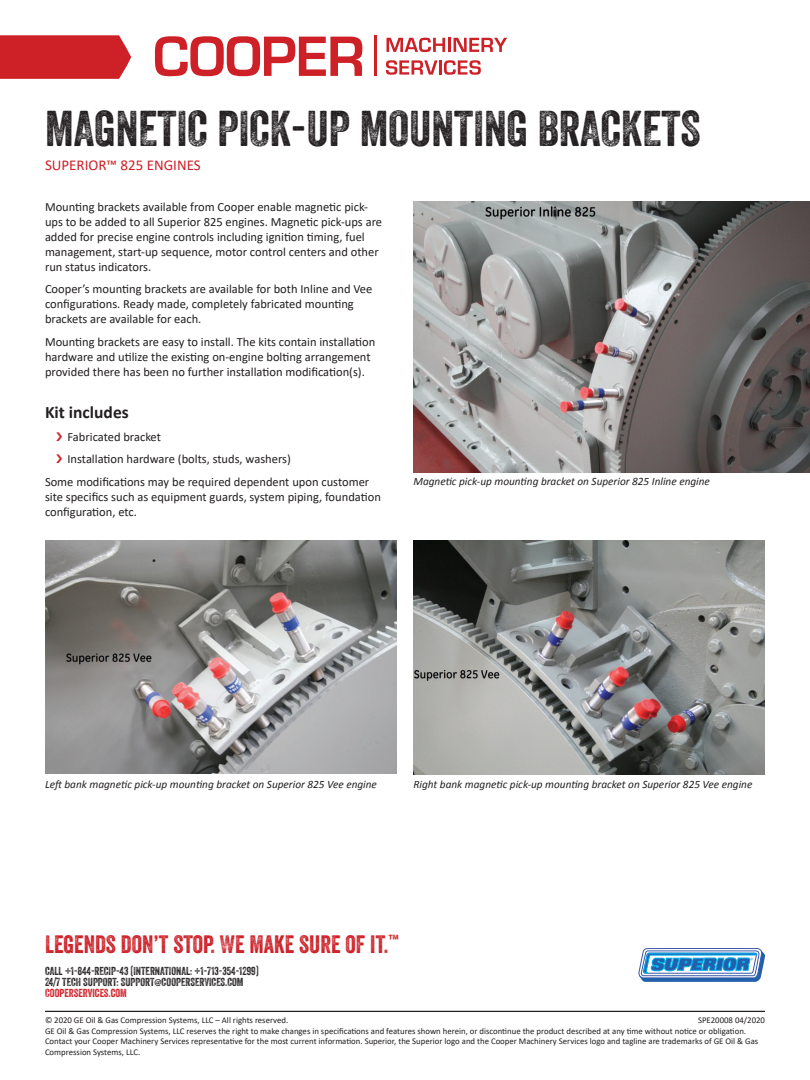
<style>
.page{position:relative;width:810px;height:1080px;background:#fff}
.page>*{position:absolute;margin:0;border:0;box-sizing:border-box;transform-origin:0 0}
.Headline{font:48.75px "Veneer Two";color:#231f20}
.Headline-2{font:24.38px "Veneer Two";color:#cd2027}
.Body_subhead{font:700 17.5px "Calibri";color:#231f20}
.Headline_subhead{font:15px "Calibri";color:#cd2027}
.Body{font:12.5px/15px "Calibri";color:#231f20}
.t1{font:italic 11.25px "Calibri";color:#231f20}
.Headline-3{font:11.25px "Veneer Two";color:#231f20}
.Headline-4{font:11.25px "Veneer Two";color:#cd2027}
.Legal{font:8.75px/10.5px "Calibri";color:#231f20}
</style>
<div class="page">
<svg style="left:155px;top:36px;width:207px;height:41px"></svg>
<svg style="left:387px;top:38px;width:58px;height:14px"></svg>
<hr style="left:448px;top:38px;width:3px;height:14px;background:#cd2027">
<svg style="left:454px;top:38px;width:53px;height:14px"></svg>
<svg style="left:386px;top:60px;width:51px;height:15px"></svg>
<hr style="left:439px;top:60px;width:3px;height:15px;background:#cd2027">
<svg style="left:444px;top:60px;width:37px;height:15px"></svg>
<hr style="left:374px;top:35px;width:3px;height:41px;background:#cd2027">
<svg style="left:0;top:35px;width:131px;height:44px;background:#cf2b32"></svg>
<hr style="left:45px;top:1011px;width:720px;height:1px;background:#231f20">
<img style="left:413px;top:202px;width:397px;height:271px">
<img style="left:45px;top:540px;width:352px;height:234px">
<img style="left:413px;top:540px;width:352px;height:234px">
<svg style="left:639px;top:948px;width:126px;height:34px"></svg>
<p class="Headline" style="left:45px;top:99px;width:657px">MAGNETIC PICK-UP MOUNTING BRACKETS</p>
<p class="Headline_subhead" style="left:45px;top:154px;width:157px">SUPERIOR™ 825 ENGINES</p>
<p class="Body" style="left:45px;top:199px;width:339px">Mounting brackets available from Cooper enable magnetic pick&shy;ups to be added to all Superior 825 engines. Magnetic pick-ups are added for precise engine controls including ignition timing, fuel management, start-up sequence, motor control centers and other run status indicators.</p>
<p class="Body" style="left:45px;top:282px;width:329px">Cooper’s mounting brackets are available for both Inline and Vee configurations. Ready made, completely fabricated mounting brackets are available for each.</p>
<p class="Body" style="left:45px;top:334px;width:332px">Mounting brackets are easy to install. The kits contain installation hardware and utilize the existing on-engine bolting arrangement provided there has been no further installation modification(s).</p>
<p class="Body_subhead" style="left:45px;top:400px;width:85px">Kit includes</p>
<p class="Body" style="left:68px;top:429px;width:95px">Fabricated bracket</p>
<p class="Body" style="left:68px;top:452px;width:225px">Installation hardware (bolts, studs, washers)</p>
<p class="Body" style="left:45px;top:474px;width:337px">Some modifications may be required dependent upon customer site specifics such as equipment guards, system piping, foundation configuration, etc.</p>
<p class="t1" style="left:413px;top:474px;width:298px">Magnetic pick-up mounting bracket on Superior 825 Inline engine</p>
<p class="t1" style="left:45px;top:776px;width:334px">Left bank magnetic pick-up mounting bracket on Superior 825 Vee engine</p>
<p class="t1" style="left:413px;top:776px;width:340px">Right bank magnetic pick-up mounting bracket on Superior 825 Vee engine</p>
<p class="Headline-2" style="left:45px;top:929px;width:355px">LEGENDS DON’T STOP. WE MAKE SURE OF IT.<sup>™</sup></p>
<p class="Headline-3" style="left:45px;top:964px;width:215px">CALL +1-844-RECIP-43 (INTERNATIONAL: +1-713-354-1299)</p>
<p class="Headline-3" style="left:45px;top:975px;width:200px">24/7 TECH SUPPORT: SUPPORT@COOPERSERVICES.COM</p>
<p class="Headline-4" style="left:45px;top:986px;width:83px">COOPERSERVICES.COM</p>
<p class="Legal" style="left:45px;top:1015px;width:245px">© 2020 GE Oil &amp; Gas Compression Systems, LLC – All rights reserved.</p>
<p class="Legal" style="left:698px;top:1015px;width:68px">SPE20008 04/2020</p>
<p class="Legal" style="left:45px;top:1025px;width:715px">GE Oil &amp; Gas Compression Systems, LLC reserves the right to make changes in specifications and features shown herein, or discontinue the product described at any time without notice or obligation.<br>Contact your Cooper Machinery Services representative for the most current information. Superior, the Superior logo and the Cooper Machinery Services logo and tagline are trademarks of GE Oil &amp; Gas<br>Compression Systems, LLC.</p>
</div>
